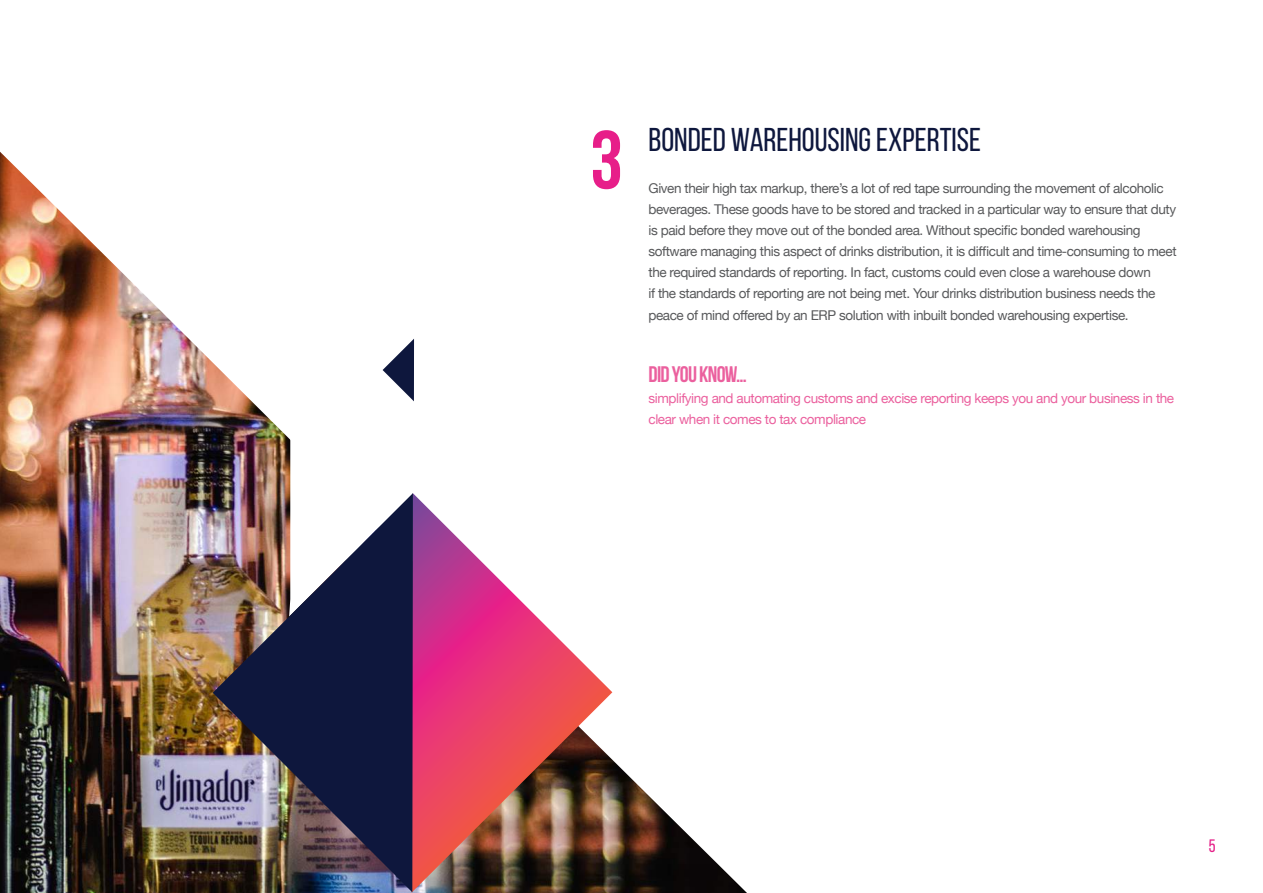
<style>
.page{position:relative;width:1263px;height:893px;background:#fff}
.page>*{position:absolute;margin:0;border:0;box-sizing:border-box;transform-origin:0 0}
.t1{font:700 82.5px "Bebas Neue";color:#e71e89}
.t2{font:33px "Bebas Neue";color:#0e173d}
.t3{font:700 22.5px "Bebas Neue";letter-spacing:-.03em;color:#eb609e}
.t4{font:18px "Bebas Neue";color:#e51f88}
.t5{font:13.5px/21px "Helvetica Neue";letter-spacing:-.03em;color:#58595b}
.t6{font:13.5px/21px "Helvetica Neue";letter-spacing:-.03em;color:#eb609e}
</style>
<div class="page">
<img style="left:0;top:152px;width:747px;height:741px">
<img style="left:411px;top:492px;width:201px;height:401px">
<svg style="left:289px;top:180px;width:219px;height:437px"></svg>
<img style="left:213px;top:493px;width:200px;height:399px">
<svg style="left:383px;top:339px;width:31px;height:62px"></svg>
<h1 class="t1" style="left:590px;top:115px;width:34px">3</h1>
<h2 class="t2" style="left:648px;top:122px;width:334px">BONDED WAREHOUSING EXPERTISE</h2>
<p class="t5" style="left:648px;top:179px;width:530px">Given their high tax markup, there’s a lot of red tape surrounding the movement of alcoholic beverages. These goods have to be stored and tracked in a particular way to ensure that duty is paid before they move out of the bonded area. Without specific bonded warehousing software managing this aspect of drinks distribution, it is difficult and time-consuming to meet the required standards of reporting. In fact, customs could even close a warehouse down<br>if the standards of reporting are not being met. Your drinks distribution business needs the peace of mind offered by an ERP solution with inbuilt bonded warehousing expertise.</p>
<h3 class="t3" style="left:648px;top:362px;width:100px">DID YOU KNOW…</h3>
<p class="t6" style="left:648px;top:389px;width:527px">simplifying and automating customs and excise reporting keeps you and your business in the clear when it comes to tax compliance</p>
<h3 class="t4" style="left:1209px;top:836px;width:8px">5</h3>
</div>
